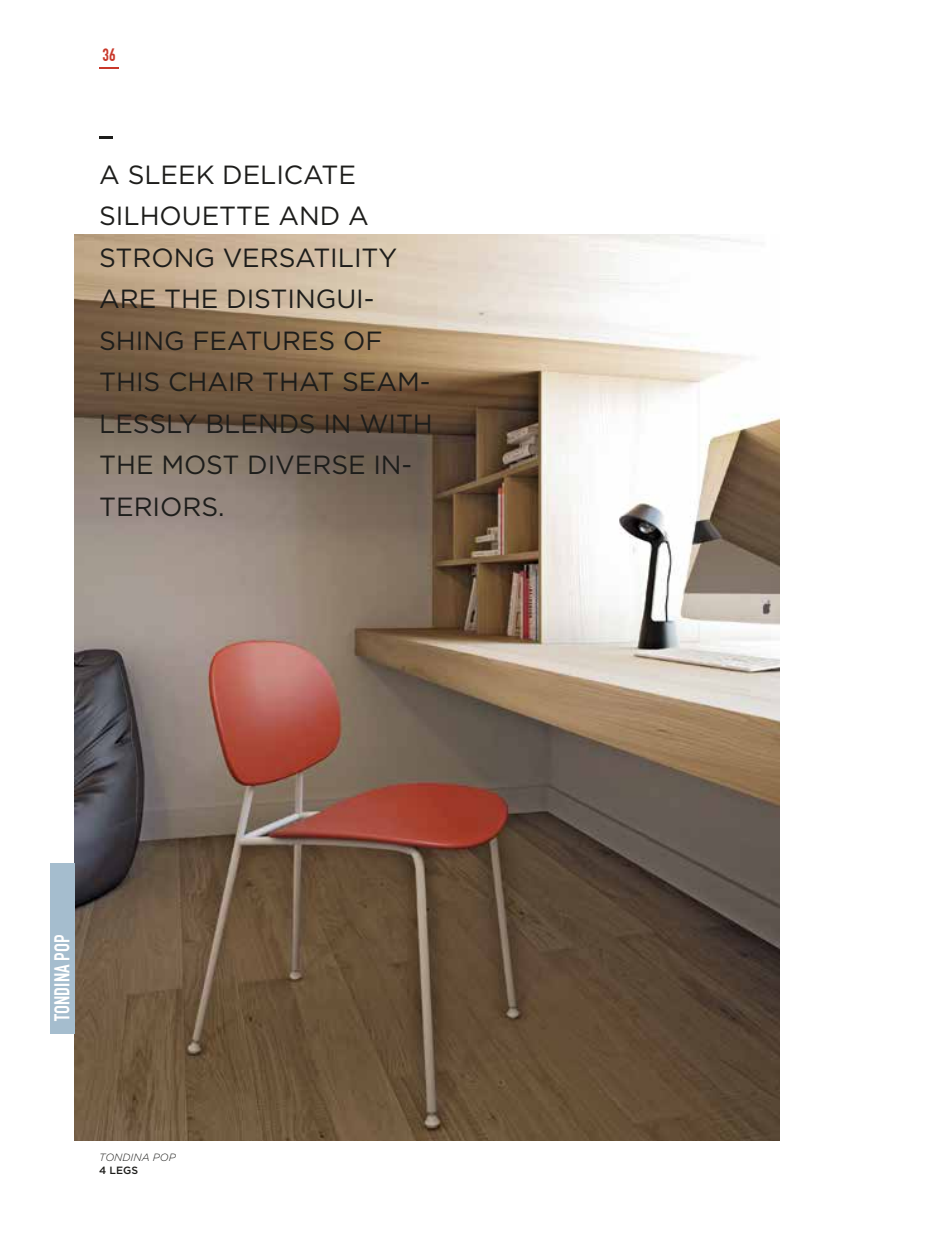
<style>
.page{position:relative;width:943px;height:1241px;background:#fff}
.page>*{position:absolute;margin:0;border:0;box-sizing:border-box;transform-origin:0 0}
.t1{font:26.25px "Gotham";letter-spacing:-.005em;color:#1d1d1b}
.t2{font:700 21px "DIN Condensed";color:#fff}
.t3{font:700 17.5px "DIN Condensed";color:#c9382a}
.t4{font:italic 300 10.5px "Gotham";color:#1d1d1b}
.t5{font:500 10.5px "Gotham";color:#1d1d1b}
</style>
<div class="page">
<img style="left:74px;top:234px;width:705px;height:906px">
<svg style="left:99px;top:136px;width:13px;height:3px"></svg>
<div style="left:50px;top:863px;width:24px;height:170px;background:#a5bdce"></div>
<hr style="left:99px;top:67px;width:20px;height:2px;background:#c9382a">
<p class="t3" style="left:102px;top:45px;width:14px">36</p>
<p class="t1" style="left:99px;top:157px;width:80px">A SLEEK</p>
<p class="t1" style="left:222px;top:157px;width:71px">DELICATE</p>
<p class="t1" style="left:99px;top:199px;width:60px">SILHOUETTE</p>
<p class="t1" style="left:278px;top:199px;width:21px">AND</p>
<p class="t1" style="left:348px;top:199px;width:20px">A</p>
<p class="t1" style="left:99px;top:240px;width:20px">STRONG</p>
<p class="t1" style="left:223px;top:240px;width:17px">VERSATI</p>
<p class="t1" style="left:338px;top:240px;width:31px">LITY</p>
<p class="t1" style="left:99px;top:282px;width:20px">ARE</p>
<p class="t1" style="left:164px;top:282px;width:19px">THE</p>
<p class="t1" style="left:226px;top:282px;width:16px">DISTINGUI</p>
<p class="t1" style="left:364px;top:282px;width:12px">-</p>
<p class="t1" style="left:99px;top:323px;width:18px">SHING</p>
<p class="t1" style="left:192px;top:323px;width:19px">FEATURES</p>
<p class="t1" style="left:343px;top:323px;width:20px">OF</p>
<p class="t1" style="left:99px;top:365px;width:16px">THIS</p>
<p class="t1" style="left:168px;top:365px;width:18px">CHAIR</p>
<p class="t1" style="left:262px;top:365px;width:19px">THAT</p>
<p class="t1" style="left:342px;top:365px;width:20px">SEAM</p>
<p class="t1" style="left:420px;top:365px;width:12px">-</p>
<p class="t1" style="left:99px;top:406px;width:33px">LESS</p>
<p class="t1" style="left:166px;top:406px;width:94px">LY BLENDS</p>
<p class="t1" style="left:323px;top:406px;width:55px">IN WITH</p>
<p class="t1" style="left:99px;top:448px;width:19px">THE</p>
<p class="t1" style="left:161px;top:448px;width:20px">MOST</p>
<p class="t1" style="left:247px;top:448px;width:18px">DIVERSE</p>
<p class="t1" style="left:373px;top:448px;width:40px">IN -</p>
<p class="t1" style="left:99px;top:489px;width:18px">TERIORS</p>
<p class="t1" style="left:218px;top:489px;width:8px">.</p>
<p class="t2" style="left:50px;top:1020px;width:88px;rotate:-90deg">TONDINA POP</p>
<p class="t4" style="left:99px;top:1150px;width:78px">TONDINA POP</p>
<p class="t5" style="left:99px;top:1163px;width:40px">4 LEGS</p>
</div>
